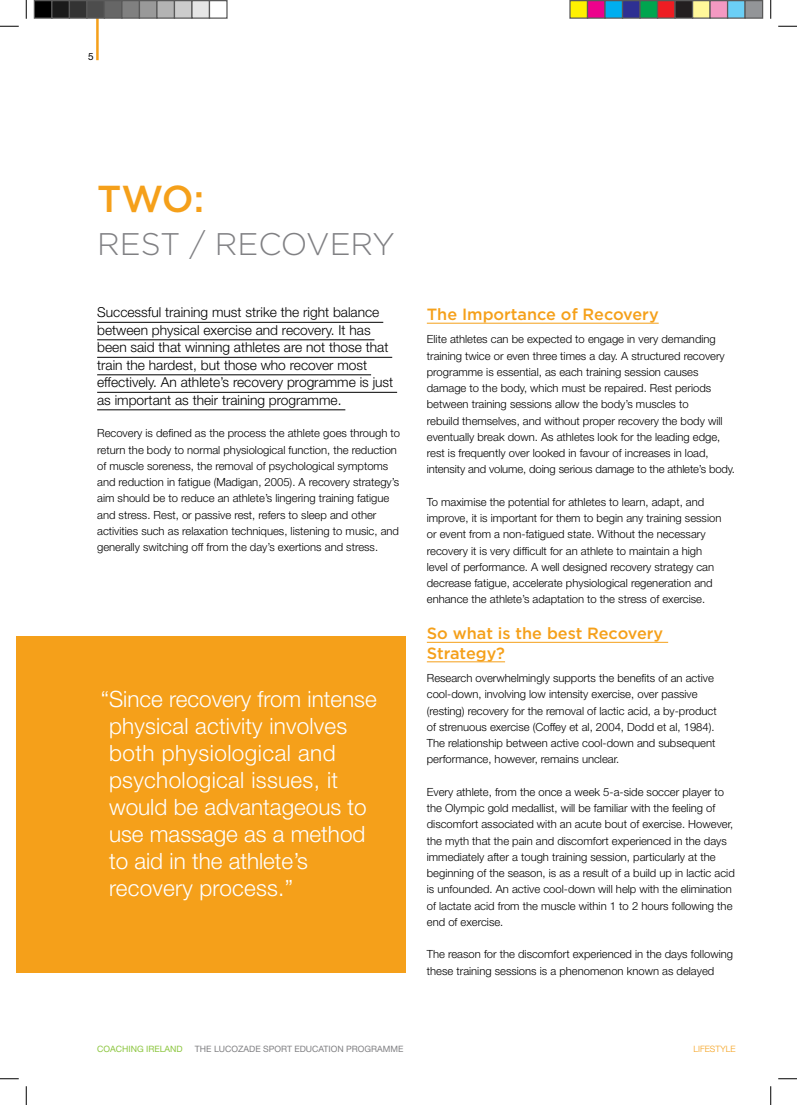
<style>
.page{position:relative;width:797px;height:1105px;background:#fff}
.page>*{position:absolute;margin:0;border:0;box-sizing:border-box;transform-origin:0 0}
.t1{font:500 37.5px "Gotham";color:#f5a01a}
.t2{font:300 31.25px "Gotham";color:#808083}
.t3{font:300 22.5px/27px "Helvetica Neue";letter-spacing:.01em;color:#fff}
.t4{font:500 16.25px/19.5px "Gotham";color:#f5a01a}
.t5{font:300 13.75px/17.5px "Helvetica Neue";color:#000}
.t6{font:300 11.25px/16.2px "Helvetica Neue";color:#000}
.t7{font:10px "Helvetica Neue";color:#000}
.t8{font:8.75px "Helvetica Neue";color:#808083}
.t9{font:8.75px "Helvetica Neue";color:#8cc63f}
.t10{font:300 8.75px "Helvetica Neue";color:#f5a01a}
</style>
<div class="page">
<hr style="left:96px;top:16px;width:3px;height:44px;background:#f5a01a">
<hr style="left:97px;top:322px;width:286px;height:1px;background:#000">
<hr style="left:97px;top:339px;width:277px;height:1px;background:#000">
<hr style="left:97px;top:357px;width:295px;height:1px;background:#000">
<hr style="left:97px;top:374px;width:274px;height:1px;background:#000">
<hr style="left:97px;top:392px;width:300px;height:1px;background:#000">
<hr style="left:97px;top:409px;width:248px;height:1px;background:#000">
<div style="left:16px;top:636px;width:389px;height:336px;background:#f5a01a"></div>
<hr style="left:427px;top:323px;width:231px;height:1px;background:#f5a01a">
<hr style="left:427px;top:642px;width:241px;height:1px;background:#f5a01a">
<hr style="left:427px;top:661px;width:78px;height:1px;background:#f5a01a">
<svg style="left:0;top:25px;width:19px;height:2px"></svg>
<svg style="left:778px;top:25px;width:19px;height:2px"></svg>
<svg style="left:0;top:1078px;width:19px;height:1px"></svg>
<svg style="left:778px;top:1078px;width:19px;height:1px"></svg>
<svg style="left:25px;top:0;width:2px;height:19px"></svg>
<svg style="left:25px;top:1086px;width:2px;height:19px"></svg>
<svg style="left:770px;top:0;width:1px;height:19px"></svg>
<svg style="left:770px;top:1086px;width:1px;height:19px"></svg>
<div style="left:34px;top:1px;width:18px;height:17px;background:#000"></div>
<div style="left:34px;top:0;width:18px;height:19px;border:1px solid #595959"></div>
<div style="left:52px;top:1px;width:17px;height:17px;background:#1a1a1a"></div>
<div style="left:51px;top:0;width:19px;height:19px;border:1px solid #595959"></div>
<div style="left:69px;top:1px;width:18px;height:17px;background:#333"></div>
<div style="left:69px;top:0;width:19px;height:19px;border:1px solid #595959"></div>
<div style="left:87px;top:1px;width:17px;height:17px;background:#4d4d4d"></div>
<div style="left:86px;top:0;width:19px;height:19px;border:1px solid #595959"></div>
<div style="left:104px;top:1px;width:18px;height:17px;background:#666"></div>
<div style="left:104px;top:0;width:18px;height:19px;border:1px solid #595959"></div>
<div style="left:122px;top:1px;width:17px;height:17px;background:#808080"></div>
<div style="left:121px;top:0;width:19px;height:19px;border:1px solid #595959"></div>
<div style="left:139px;top:1px;width:18px;height:17px;background:#999"></div>
<div style="left:139px;top:0;width:19px;height:19px;border:1px solid #595959"></div>
<div style="left:157px;top:1px;width:17px;height:17px;background:#b3b3b3"></div>
<div style="left:156px;top:0;width:19px;height:19px;border:1px solid #595959"></div>
<div style="left:174px;top:1px;width:18px;height:17px;background:#ccc"></div>
<div style="left:174px;top:0;width:18px;height:19px;border:1px solid #595959"></div>
<div style="left:192px;top:1px;width:17px;height:17px;background:#e6e6e6"></div>
<div style="left:191px;top:0;width:19px;height:19px;border:1px solid #595959"></div>
<div style="left:209px;top:0;width:19px;height:19px;border:1px solid #595959"></div>
<div style="left:570px;top:1px;width:17px;height:17px;background:#fff101"></div>
<div style="left:569px;top:0;width:19px;height:19px;border:1px solid #595959"></div>
<div style="left:587px;top:1px;width:18px;height:17px;background:#ed028c"></div>
<div style="left:587px;top:0;width:18px;height:19px;border:1px solid #595959"></div>
<div style="left:605px;top:1px;width:17px;height:17px;background:#00aeef"></div>
<div style="left:604px;top:0;width:19px;height:19px;border:1px solid #595959"></div>
<div style="left:622px;top:1px;width:18px;height:17px;background:#2e3092"></div>
<div style="left:622px;top:0;width:18px;height:19px;border:1px solid #595959"></div>
<div style="left:640px;top:1px;width:17px;height:17px;background:#00a54f"></div>
<div style="left:639px;top:0;width:19px;height:19px;border:1px solid #595959"></div>
<div style="left:657px;top:1px;width:18px;height:17px;background:#ee1d23"></div>
<div style="left:657px;top:0;width:18px;height:19px;border:1px solid #595959"></div>
<div style="left:675px;top:1px;width:17px;height:17px;background:#231f20"></div>
<div style="left:674px;top:0;width:19px;height:19px;border:1px solid #595959"></div>
<div style="left:692px;top:1px;width:18px;height:17px;background:#fff79a"></div>
<div style="left:692px;top:0;width:18px;height:19px;border:1px solid #595959"></div>
<div style="left:710px;top:1px;width:17px;height:17px;background:#f499c2"></div>
<div style="left:709px;top:0;width:19px;height:19px;border:1px solid #595959"></div>
<div style="left:727px;top:1px;width:18px;height:17px;background:#6bcff6"></div>
<div style="left:727px;top:0;width:18px;height:19px;border:1px solid #595959"></div>
<div style="left:745px;top:1px;width:17px;height:17px;background:#939598"></div>
<div style="left:744px;top:0;width:19px;height:19px;border:1px solid #595959"></div>
<p class="t7" style="left:88px;top:51px;width:7px">5</p>
<h1 class="t1" style="left:97px;top:177px;width:109px">TWO:</h1>
<h2 class="t2" style="left:97px;top:227px;width:299px">REST / RECOVERY</h2>
<p class="t5" style="left:97px;top:303px;width:297px">Successful training must strike the right balance between physical exercise and recovery. It has been said that winning athletes are not those that train the hardest, but those who recover most effectively. An athlete’s recovery programme is just as important as their training programme.</p>
<p class="t6" style="left:97px;top:425px;width:304px">Recovery is defined as the process the athlete goes through to return the body to normal physiological function, the reduction of muscle soreness, the removal of psychological symptoms and reduction in fatigue (Madigan, 2005). A recovery strategy’s aim should be to reduce an athlete’s lingering training fatigue and stress. Rest, or passive rest, refers to sleep and other activities such as relaxation techniques, listening to music, and generally switching off from the day’s exertions and stress.</p>
<h3 class="t3" style="left:109px;top:685px;width:269px;text-indent:-8px">“Since recovery from intense physical activity involves both physiological and psychological issues, it would be advantageous to use massage as a method to aid in the athlete’s recovery process.”</h3>
<h3 class="t4" style="left:427px;top:304px;width:233px">The Importance of Recovery</h3>
<p class="t6" style="left:427px;top:331px;width:309px">Elite athletes can be expected to engage in very demanding training twice or even three times a day. A structured recovery programme is essential, as each training session causes damage to the body, which must be repaired. Rest periods between training sessions allow the body’s muscles to<br>rebuild themselves, and without proper recovery the body will eventually break down. As athletes look for the leading edge, rest is frequently over looked in favour of increases in load, intensity and volume, doing serious damage to the athlete’s body.</p>
<p class="t6" style="left:427px;top:493px;width:296px">To maximise the potential for athletes to learn, adapt, and improve, it is important for them to begin any training session or event from a non-fatigued state. Without the necessary recovery it is very difficult for an athlete to maintain a high level of performance. A well designed recovery strategy can decrease fatigue, accelerate physiological regeneration and enhance the athlete’s adaptation to the stress of exercise.</p>
<h3 class="t4" style="left:427px;top:623px;width:238px">So what is the best Recovery<br>Strategy?</h3>
<p class="t6" style="left:427px;top:670px;width:291px">Research overwhelmingly supports the benefits of an active cool-down, involving low intensity exercise, over passive (resting) recovery for the removal of lactic acid, a by-product of strenuous exercise (Coffey et al, 2004, Dodd et al, 1984).<br>The relationship between active cool-down and subsequent performance, however, remains unclear.</p>
<p class="t6" style="left:427px;top:783px;width:309px">Every athlete, from the once a week 5-a-side soccer player to the Olympic gold medallist, will be familiar with the feeling of discomfort associated with an acute bout of exercise. However, the myth that the pain and discomfort experienced in the days immediately after a tough training session, particularly at the beginning of the season, is as a result of a build up in lactic acid is unfounded. An active cool-down will help with the elimination of lactate acid from the muscle within 1 to 2 hours following the end of exercise.</p>
<p class="t6" style="left:427px;top:946px;width:308px">The reason for the discomfort experienced in the days following these training sessions is a phenomenon known as delayed</p>
<p class="t9" style="left:97px;top:1043px;width:87px">COACHING IRELAND</p>
<p class="t8" style="left:195px;top:1043px;width:210px">THE LUCOZADE SPORT EDUCATION PROGRAMME</p>
<p class="t10" style="left:693px;top:1043px;width:44px">LIFESTYLE</p>
</div>
